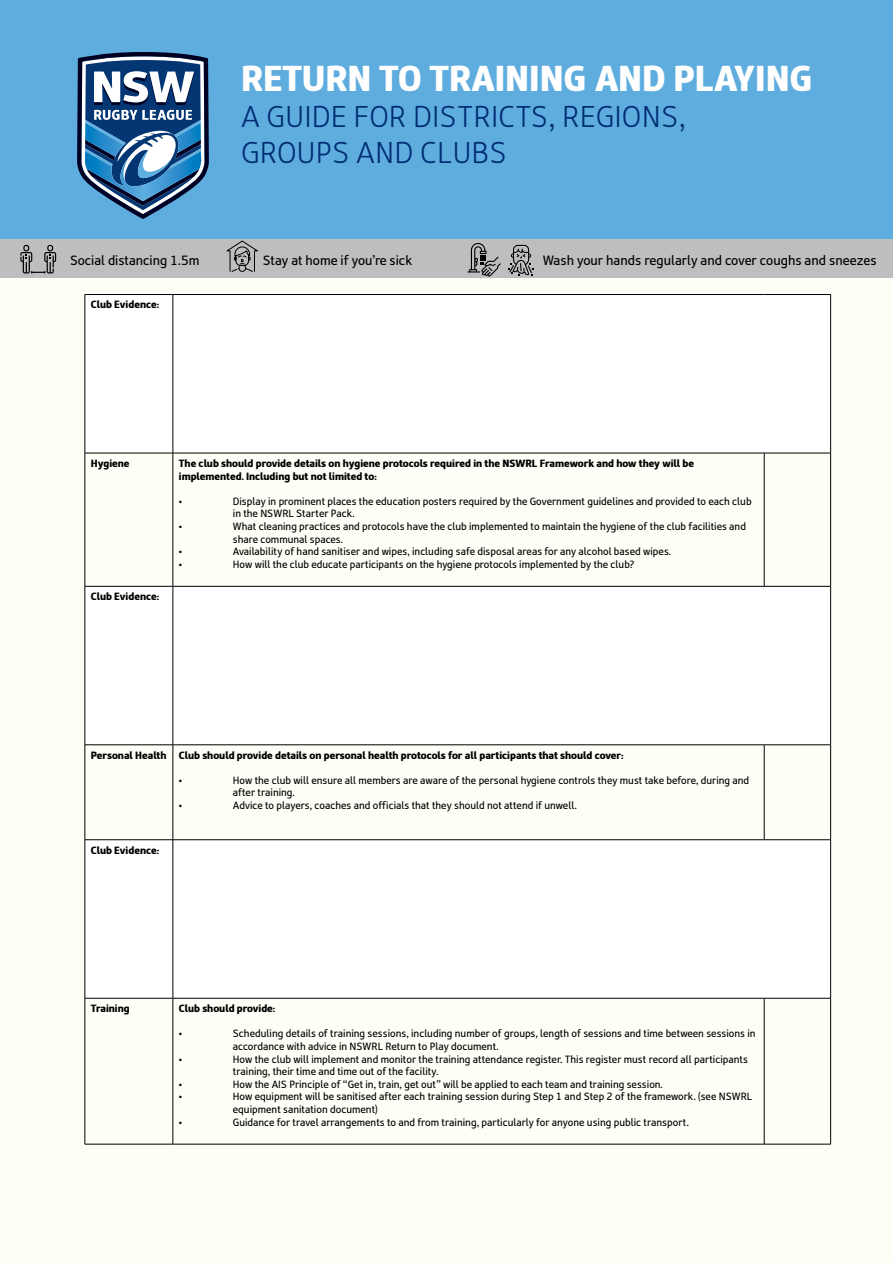
<style>
.page{position:relative;width:893px;height:1263px;background:#fff}
.page>*{position:absolute;margin:0;border:0;box-sizing:border-box;transform-origin:0 0}
.t1{font:900 36px "RL Font";color:#fff}
.t2{font:300 30px/36px "RL Font";color:#002d74}
.t3{font:13.5px "RL Font";color:#000}
.t4{font:13.35px "RL Font";color:#000}
.t5{font:10.5px/12.6px "RL Font";color:#000}
.t6{font:900 10.5px/12.6px "RL Font";color:#000}
</style>
<div class="page">
<div style="left:0;top:0;width:893px;height:259px;background:#5faddf"></div>
<svg style="left:77px;top:52px;width:132px;height:167px"></svg>
<div style="left:0;top:240px;width:893px;height:38px;background:#bcbec0"></div>
<svg style="left:20px;top:245px;width:36px;height:28px"></svg>
<svg style="left:226px;top:240px;width:32px;height:32px"></svg>
<svg style="left:467px;top:243px;width:34px;height:33px"></svg>
<svg style="left:508px;top:245px;width:25px;height:31px"></svg>
<div style="left:0;top:278px;width:893px;height:985px;background:#fffef6"></div>
<svg style="left:86px;top:295px;width:744px;height:703px;fill:#fff"></svg>
<hr style="left:85px;top:294px;width:88px;height:1px;background:#000">
<hr style="left:85px;top:295px;width:1px;height:158px;background:#000">
<hr style="left:173px;top:294px;width:591px;height:1px;background:#000">
<hr style="left:173px;top:295px;width:1px;height:158px;background:#000">
<hr style="left:764px;top:294px;width:67px;height:1px;background:#000">
<hr style="left:830px;top:295px;width:1px;height:158px;background:#000">
<hr style="left:85px;top:453px;width:88px;height:1px;background:#000">
<hr style="left:85px;top:453px;width:1px;height:133px;background:#000">
<hr style="left:173px;top:453px;width:591px;height:1px;background:#000">
<hr style="left:173px;top:453px;width:1px;height:133px;background:#000">
<hr style="left:764px;top:453px;width:67px;height:1px;background:#000">
<hr style="left:764px;top:453px;width:1px;height:133px;background:#000">
<hr style="left:830px;top:453px;width:1px;height:133px;background:#000">
<hr style="left:85px;top:586px;width:88px;height:1px;background:#000">
<hr style="left:85px;top:586px;width:1px;height:159px;background:#000">
<hr style="left:173px;top:586px;width:591px;height:1px;background:#000">
<hr style="left:173px;top:586px;width:1px;height:159px;background:#000">
<hr style="left:764px;top:586px;width:67px;height:1px;background:#000">
<hr style="left:830px;top:586px;width:1px;height:159px;background:#000">
<hr style="left:85px;top:744px;width:88px;height:1px;background:#000">
<hr style="left:85px;top:745px;width:1px;height:94px;background:#000">
<hr style="left:173px;top:744px;width:591px;height:1px;background:#000">
<hr style="left:173px;top:745px;width:1px;height:94px;background:#000">
<hr style="left:764px;top:744px;width:67px;height:1px;background:#000">
<hr style="left:764px;top:745px;width:1px;height:94px;background:#000">
<hr style="left:830px;top:745px;width:1px;height:94px;background:#000">
<hr style="left:85px;top:839px;width:88px;height:1px;background:#000">
<hr style="left:85px;top:840px;width:1px;height:158px;background:#000">
<hr style="left:173px;top:839px;width:591px;height:1px;background:#000">
<hr style="left:173px;top:840px;width:1px;height:158px;background:#000">
<hr style="left:764px;top:839px;width:67px;height:1px;background:#000">
<hr style="left:830px;top:840px;width:1px;height:158px;background:#000">
<hr style="left:85px;top:998px;width:88px;height:1px;background:#000">
<hr style="left:85px;top:998px;width:1px;height:146px;background:#000">
<hr style="left:173px;top:998px;width:591px;height:1px;background:#000">
<hr style="left:173px;top:998px;width:1px;height:146px;background:#000">
<hr style="left:764px;top:998px;width:67px;height:1px;background:#000">
<hr style="left:764px;top:998px;width:1px;height:146px;background:#000">
<hr style="left:830px;top:998px;width:1px;height:146px;background:#000">
<hr style="left:85px;top:1144px;width:88px;height:1px;background:#000">
<hr style="left:173px;top:1144px;width:591px;height:1px;background:#000">
<hr style="left:764px;top:1144px;width:67px;height:1px;background:#000">
<h1 class="t1" style="left:241px;top:58px;width:573px">RETURN TO TRAINING AND PLAYING</h1>
<h2 class="t2" style="left:241px;top:100px;width:446px">A GUIDE FOR DISTRICTS, REGIONS,<br>GROUPS AND CLUBS</h2>
<p class="t4" style="left:70px;top:253px;width:131px">Social distancing 1.5m</p>
<p class="t4" style="left:263px;top:253px;width:151px">Stay at home if you’re sick</p>
<p class="t3" style="left:543px;top:253px;width:335px">Wash your hands regularly and cover coughs and sneezes</p>
<p class="t6" style="left:91px;top:299px;width:70px">Club Evidence:</p>
<p class="t6" style="left:91px;top:457px;width:40px">Hygiene</p>
<p class="t6" style="left:179px;top:457px;width:517px">The club should provide details on hygiene protocols required in the NSWRL Framework and how they will be implemented. Including but not limited to:</p>
<p class="t5" style="left:179px;top:495px;width:5px">•</p>
<p class="t5" style="left:233px;top:495px;width:520px">Display in prominent places the education posters required by the Government guidelines and provided to each club in the NSWRL Starter Pack.</p>
<p class="t5" style="left:179px;top:520px;width:5px">•</p>
<p class="t5" style="left:233px;top:520px;width:515px">What cleaning practices and protocols have the club implemented to maintain the hygiene of the club facilities and share communal spaces.</p>
<p class="t5" style="left:179px;top:545px;width:5px">•</p>
<p class="t5" style="left:233px;top:545px;width:440px">Availability of hand sanitiser and wipes, including safe disposal areas for any alcohol based wipes.</p>
<p class="t5" style="left:179px;top:558px;width:5px">•</p>
<p class="t5" style="left:233px;top:558px;width:404px">How will the club educate participants on the hygiene protocols implemented by the club?</p>
<p class="t6" style="left:91px;top:590px;width:70px">Club Evidence:</p>
<p class="t6" style="left:91px;top:749px;width:534px">Personal Health Club should provide details on personal health protocols for all participants that should cover:</p>
<p class="t5" style="left:179px;top:774px;width:5px">•</p>
<p class="t5" style="left:233px;top:774px;width:518px">How the club will ensure all members are aware of the personal hygiene controls they must take before, during and after training.</p>
<p class="t5" style="left:179px;top:799px;width:5px">•</p>
<p class="t5" style="left:233px;top:799px;width:345px">Advice to players, coaches and officials that they should not attend if unwell.</p>
<p class="t6" style="left:91px;top:844px;width:70px">Club Evidence:</p>
<p class="t6" style="left:91px;top:1002px;width:40px">Training</p>
<p class="t6" style="left:179px;top:1002px;width:98px">Club should provide:</p>
<p class="t5" style="left:179px;top:1027px;width:5px">•</p>
<p class="t5" style="left:233px;top:1027px;width:524px">Scheduling details of training sessions, including number of groups, length of sessions and time between sessions in accordance with advice in NSWRL Return to Play document.</p>
<p class="t5" style="left:179px;top:1053px;width:5px">•</p>
<p class="t5" style="left:233px;top:1053px;width:517px">How the club will implement and monitor the training attendance register. This register must record all participants training, their time and time out of the facility.</p>
<p class="t5" style="left:179px;top:1078px;width:5px">•</p>
<p class="t5" style="left:233px;top:1078px;width:431px">How the AIS Principle of “Get in, train, get out” will be applied to each team and training session.</p>
<p class="t5" style="left:179px;top:1090px;width:5px">•</p>
<p class="t5" style="left:233px;top:1090px;width:521px">How equipment will be sanitised after each training session during Step 1 and Step 2 of the framework. (see NSWRL equipment sanitation document)</p>
<p class="t5" style="left:179px;top:1116px;width:5px">•</p>
<p class="t5" style="left:233px;top:1116px;width:457px">Guidance for travel arrangements to and from training, particularly for anyone using public transport.</p>
</div>
